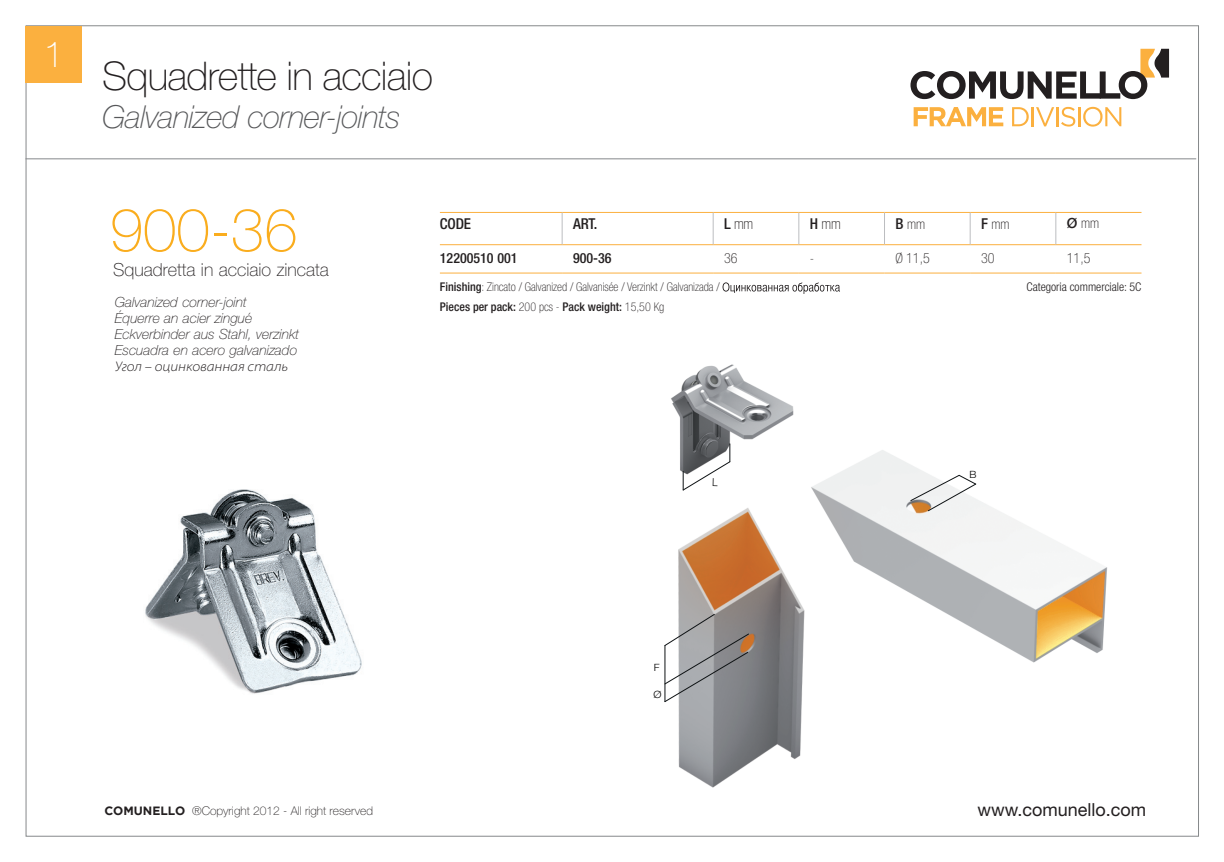
<style>
.page{position:relative;width:1224px;height:862px;background:#fff}
.page>*{position:absolute;margin:0;border:0;box-sizing:border-box;transform-origin:0 0}
.t1{font:100 60px "Helvetica Neue LT Std";color:#faad1e}
.t2{font:100 39.6px "Helvetica Neue LT Std";letter-spacing:-.02em;color:#231f20}
.t3{font:100 36px "Helvetica Neue LT Std";color:#fff}
.t4{font:italic 100 31.6px "Helvetica Neue LT Std";letter-spacing:-.02em;color:#57585a}
.t5{font:100 18px "Helvetica Neue LT Std";color:#231f20}
.t6{font:18px "Helvetica Neue LT Std";color:#231f20}
.t7{font:500 condensed 15px "Helvetica Neue LT Std";letter-spacing:-.01em;color:#231f20}
.t8{font:100 condensed 15px "Helvetica Neue LT Std";color:#231f20}
.t9{font:italic 100 14px/16px "Helvetica Neue LT Std";color:#231f20}
.t10{font:100 condensed 14px "Helvetica Neue LT Std";color:#231f20}
.t11{font:italic 300 semi-expanded 14px "Myriad Pro";color:#231f20}
.t12{font:500 condensed 14px "Helvetica Neue LT Std";color:#231f20}
.t13{font:100 condensed 12px/20px "Helvetica Neue LT Std";color:#231f20}
.t14{font:100 12px "Helvetica Neue LT Std";color:#231f20}
.t15{font:300 condensed 12px "Helvetica Neue LT Std";color:#231f20}
.t16{font:300 10px "Helvetica Neue LT Std";color:#000001;scale:1.09 1}
.t17{font:300 10px "Helvetica Neue LT Std";color:#000001;scale:1.05 1}
.s1{font-weight:500}
.s2{font-weight:500;font-size:15px}
.s3{font-weight:500;font-stretch:normal}
.s4{font-family:"Gotham";font-weight:700}
</style>
<div class="page">
<svg style="left:914px;top:107px;width:89px;height:19px"></svg>
<svg style="left:1012px;top:107px;width:42px;height:19px"></svg>
<hr style="left:1056px;top:107px;width:3px;height:19px;background:#fbb03f">
<svg style="left:1061px;top:107px;width:60px;height:20px"></svg>
<svg style="left:910px;top:49px;width:259px;height:50px"></svg>
<hr style="left:26px;top:158px;width:1170px;height:1px;background:#86898b">
<div style="left:26px;top:26px;width:56px;height:57px;background:#fbb03f"></div>
<hr style="left:440px;top:212px;width:122px;height:1px;background:#fbb03f">
<hr style="left:562px;top:212px;width:151px;height:1px;background:#fbb03f">
<hr style="left:713px;top:212px;width:86px;height:1px;background:#fbb03f">
<hr style="left:799px;top:212px;width:86px;height:1px;background:#fbb03f">
<hr style="left:885px;top:212px;width:85px;height:1px;background:#fbb03f">
<hr style="left:970px;top:212px;width:86px;height:1px;background:#fbb03f">
<hr style="left:1056px;top:212px;width:86px;height:1px;background:#fbb03f">
<hr style="left:440px;top:244px;width:122px;height:1px;background:#fbb03f">
<hr style="left:562px;top:244px;width:151px;height:1px;background:#fbb03f">
<hr style="left:713px;top:244px;width:86px;height:1px;background:#fbb03f">
<hr style="left:799px;top:244px;width:86px;height:1px;background:#fbb03f">
<hr style="left:885px;top:244px;width:85px;height:1px;background:#fbb03f">
<hr style="left:970px;top:244px;width:86px;height:1px;background:#fbb03f">
<hr style="left:1056px;top:244px;width:86px;height:1px;background:#fbb03f">
<hr style="left:440px;top:272px;width:122px;height:1px;background:#fbb03f">
<hr style="left:562px;top:272px;width:151px;height:1px;background:#fbb03f">
<hr style="left:713px;top:272px;width:86px;height:1px;background:#fbb03f">
<hr style="left:799px;top:272px;width:86px;height:1px;background:#fbb03f">
<hr style="left:885px;top:272px;width:85px;height:1px;background:#fbb03f">
<hr style="left:970px;top:272px;width:86px;height:1px;background:#fbb03f">
<hr style="left:1056px;top:272px;width:86px;height:1px;background:#fbb03f">
<hr style="left:562px;top:213px;width:1px;height:31px;background:#bcbdc0">
<hr style="left:713px;top:213px;width:1px;height:31px;background:#bcbdc0">
<hr style="left:799px;top:213px;width:1px;height:31px;background:#bcbdc0">
<hr style="left:884px;top:213px;width:1px;height:31px;background:#bcbdc0">
<hr style="left:970px;top:213px;width:1px;height:31px;background:#bcbdc0">
<hr style="left:1056px;top:213px;width:1px;height:31px;background:#bcbdc0">
<img style="left:145px;top:489px;width:217px;height:205px">
<img style="left:664px;top:364px;width:443px;height:424px">
<svg style="left:665px;top:614px;width:84px;height:88px;background:#a3a3a4"></svg>
<svg style="left:911px;top:475px;width:65px;height:36px"></svg>
<svg style="left:723px;top:282px;width:117px;height:12px"></svg>
<svg style="left:683px;top:444px;width:48px;height:46px"></svg>
<h3 class="t3" style="left:44px;top:34px;width:22px">1</h3>
<h2 class="t2" style="left:102px;top:54px;width:332px">Squadrette in acciaio</h2>
<h3 class="t4" style="left:102px;top:99px;width:300px">Galvanized corner-joints</h3>
<h1 class="t1" style="left:110px;top:196px;width:189px">900-36</h1>
<h3 class="t5" style="left:113px;top:259px;width:217px">Squadretta in acciaio zincata</h3>
<p class="t9" style="left:115px;top:294px;width:186px">Galvanized corner-joint<br>Équerre an acier zingué<br>Eckverbinder aus Stahl, verzinkt<br>Escuadra en acero galvanizado</p>
<p class="t11" style="left:115px;top:358px;width:175px">Угол – оцинкованная сталь</p>
<p class="t7" style="left:440px;top:214px;width:33px">CODE</p>
<p class="t7" style="left:573px;top:214px;width:26px">ART.</p>
<p class="t8" style="left:724px;top:215px;width:31px"><span class="s1">L</span> mm</p>
<p class="t8" style="left:810px;top:215px;width:32px"><span class="s1">H</span> mm</p>
<p class="t10" style="left:895px;top:216px;width:31px"><span class="s2">B</span> mm</p>
<p class="t10" style="left:981px;top:216px;width:30px"><span class="s2">F</span> mm</p>
<p class="t10" style="left:1067px;top:215px;width:34px"><span class="s3">Ø</span> mm</p>
<p class="t12" style="left:440px;top:250px;width:79px">12200510 001</p>
<p class="t12" style="left:573px;top:250px;width:40px">900-36</p>
<p class="t10" style="left:724px;top:250px;width:15px">36</p>
<p class="t10" style="left:810px;top:250px;width:6px">-</p>
<p class="t10" style="left:895px;top:250px;width:36px">Ø 11,5</p>
<p class="t10" style="left:981px;top:250px;width:15px">30</p>
<p class="t10" style="left:1067px;top:250px;width:25px">11,5</p>
<p class="t13" style="left:440px;top:277px;width:281px"><span class="s1">Finishing</span>: Zincato / Galvanized / Galvanisée / Verzinkt / Galvanizada /<br><span class="s1">Pieces per pack:</span> 200 pcs - <span class="s1">Pack weight:</span> 15,50 Kg</p>
<p class="t15" style="left:1026px;top:280px;width:117px">Categoria commerciale: 5C</p>
<p class="t17" style="left:969px;top:469px;width:8px">B</p>
<p class="t14" style="left:104px;top:803px;width:270px"><span class="s4">COMUNELLO</span> ®Copyright 2012 - All right reserved</p>
<p class="t16" style="left:654px;top:661px;width:7px">F</p>
<p class="t16" style="left:653px;top:688px;width:9px">Ø</p>
<h3 class="t6" style="left:978px;top:799px;width:170px">www.comunello.com</h3>
</div>
